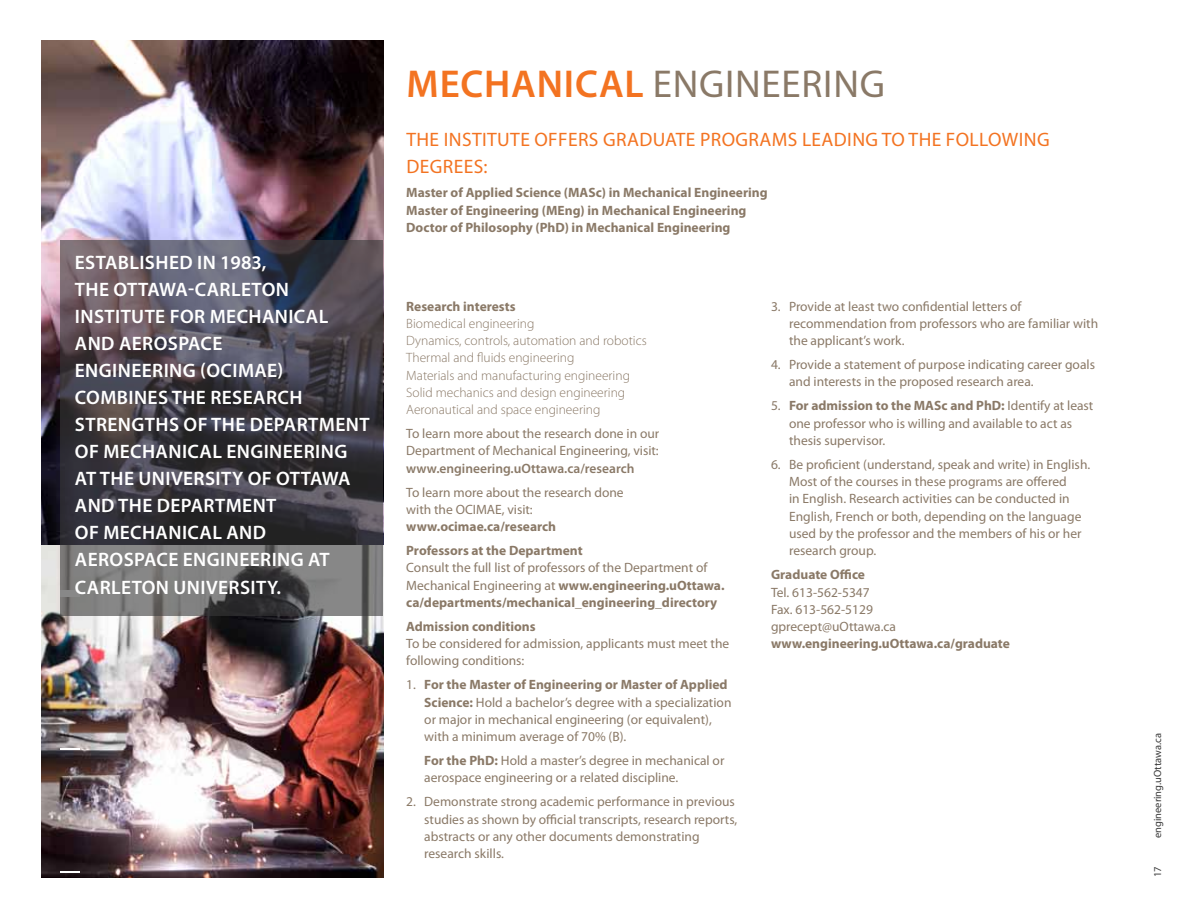
<style>
.page{position:relative;width:1188px;height:918px;background:#fff}
.page>*{position:absolute;margin:0;border:0;box-sizing:border-box;transform-origin:0 0}
.t1{font:39px "Myriad Pro";color:#8a7967}
.t2{font:600 19.5px/27px "Myriad Pro";letter-spacing:.02em;color:#fff}
.t3{font:19.5px "Myriad Pro";letter-spacing:.02em;color:#f37321}
.t4{font:13.5px/17.2px "Myriad Pro";color:#8a7967}
.t5{font:700 13.5px/17.2px "Myriad Pro";color:#8a7967}
.t6{font:300 13.5px/17.2px "Myriad Pro";color:#8a7967}
.t7{font:600 13.5px "Myriad Pro";color:#8a7967}
.t8{font:10.5px "Myriad Pro";color:#393939}
.s1{font-weight:600;color:#f37321}
.s2{font-weight:400}
.s3{font-weight:700}
</style>
<div class="page">
<img style="left:41px;top:40px;width:342px;height:837px">
<svg style="left:60px;top:748px;width:20px;height:1px"></svg>
<svg style="left:60px;top:871px;width:20px;height:1px"></svg>
<svg style="left:60px;top:241px;width:323px;height:375px;background:#4e4b52"></svg>
<p class="t2" style="left:75px;top:249px;width:296px">ESTABLISHED IN 1983,<br>THE OTTAWA-CAR LETON<br>INSTITUTE FOR MECHANICAL<br>AND AEROSPACE<br>ENGINEERING (OCIMAE)<br>COMBINES THE RESEARCH<br>STRENGTHS OF THE DEPARTMENT<br>OF MECHANICAL ENGINEERING<br>AT THE UNIVERSITY OF OTTAWA<br>AND THE DEPARTMENT<br>OF MECHANICAL AND<br>AEROSPACE ENGINEERING AT<br>CARLETON UNIVERSITY.</p>
<h1 class="t1" style="left:407px;top:60px;width:288px"><span class="s1">MECHANICAL</span> Engineering</h1>
<h2 class="t3" style="left:406px;top:128px;width:54px">The Institute</h2>
<h2 class="t3" style="left:534px;top:128px;width:12px">offers</h2>
<h2 class="t3" style="left:603px;top:128px;width:110px">graduateprogr</h2>
<h2 class="t3" style="left:760px;top:128px;width:86px">ams leading</h2>
<h2 class="t3" style="left:882px;top:128px;width:39px">to the</h2>
<h2 class="t3" style="left:946px;top:128px;width:56px">following</h2>
<h2 class="t3" style="left:406px;top:155px;width:12px">degrees</h2>
<h2 class="t3" style="left:483px;top:155px;width:6px">:</h2>
<p class="t5" style="left:406px;top:184px;width:363px">Master of Applied Science (MASc) in Mechanical Engineering<br>Master of Engineering (MEng) in Mechanical Engineering<br>Doctor of Philosophy (PhD) in Mechanical Engineering</p>
<p class="t5" style="left:406px;top:297px;width:111px">Research interests</p>
<p class="t6" style="left:406px;top:315px;width:242px">Biomedical engineering<br>Dynamics, controls, automation and robotics Thermal and fluids engineering<br>Materials and manufacturing engineering Solid mechanics and design engineering Aeronautical and space engineering</p>
<p class="t4" style="left:406px;top:425px;width:255px">To learn more about the research done in our<br>Department of Mechanical Engineering, visit:</p>
<p class="t7" style="left:406px;top:460px;width:230px">WWW.ENGINEERING.UOTTAWA.CA/RESEARCH</p>
<p class="t4" style="left:406px;top:483px;width:219px">To learn more about the research done with the OCIMAE, visit:</p>
<p class="t5" style="left:406px;top:514px;width:178px;line-height:24px">www.ocimae.ca/research<br>Professors at the Department</p>
<p class="t5" style="left:406px;top:559px;width:320px"><span class="s2">Consult the full list of professors of the Department of<br>Mechanical Engineering at</span> www.engineering.uOttawa. ca/departments/mechanical_engineering_directory</p>
<p class="t5" style="left:406px;top:617px;width:131px">Admission conditions</p>
<p class="t4" style="left:406px;top:635px;width:325px">To be considered for admission, applicants must meet the following conditions:</p>
<p class="t4" style="left:424px;top:676px;width:309px;text-indent:-18px">1. <span class="s3">For the Master of Engineering or Master of Applied Science:</span> Hold a bachelor’s degree with a specialization or major in mechanical engineering (or equivalent), with a minimum average of 70% (B).</p>
<p class="t4" style="left:424px;top:752px;width:302px"><span class="s3">For the PhD:</span> Hold a master’s degree in mechanical or aerospace engineering or a related discipline.</p>
<p class="t4" style="left:424px;top:793px;width:315px;text-indent:-18px">2. Demonstrate strong academic performance in previous studies as shown by official transcripts, research reports, abstracts or any other documents demonstrating research skills.</p>
<p class="t4" style="left:789px;top:297px;width:311px;text-indent:-18px">3. Provide at least two confidential letters of recommendation from professors who are familiar with the applicant’s work.</p>
<p class="t4" style="left:789px;top:356px;width:307px;text-indent:-18px">4. Provide a statement of purpose indicating career goals and interests in the proposed research area.</p>
<p class="t4" style="left:789px;top:397px;width:306px;text-indent:-18px">5. <span class="s3">For admission to the MASc and PhD:</span> Identify at least one professor who is willing and available to act as thesis supervisor.</p>
<p class="t4" style="left:789px;top:456px;width:303px;text-indent:-18px">6. Be proficient (understand, speak and write) in English.<br>Most of the courses in these programs are offered<br>in English. Research activities can be conducted in English, French or both, depending on the language used by the professor and the members of his or her research group.</p>
<p class="t5" style="left:771px;top:566px;width:96px">Graduate Office</p>
<p class="t4" style="left:771px;top:583px;width:127px">Tel. 613-562-5347<br>Fax. 613-562-5129 gprecept@uOttawa.ca</p>
<p class="t5" style="left:771px;top:635px;width:240px">www.engineering.uOttawa.ca/graduate</p>
<p class="t8" style="left:1151px;top:838px;width:107px;rotate:-90deg">engineering.uOttawa.ca</p>
<p class="t8" style="left:1151px;top:877px;width:12px;rotate:-90deg">17</p>
</div>
